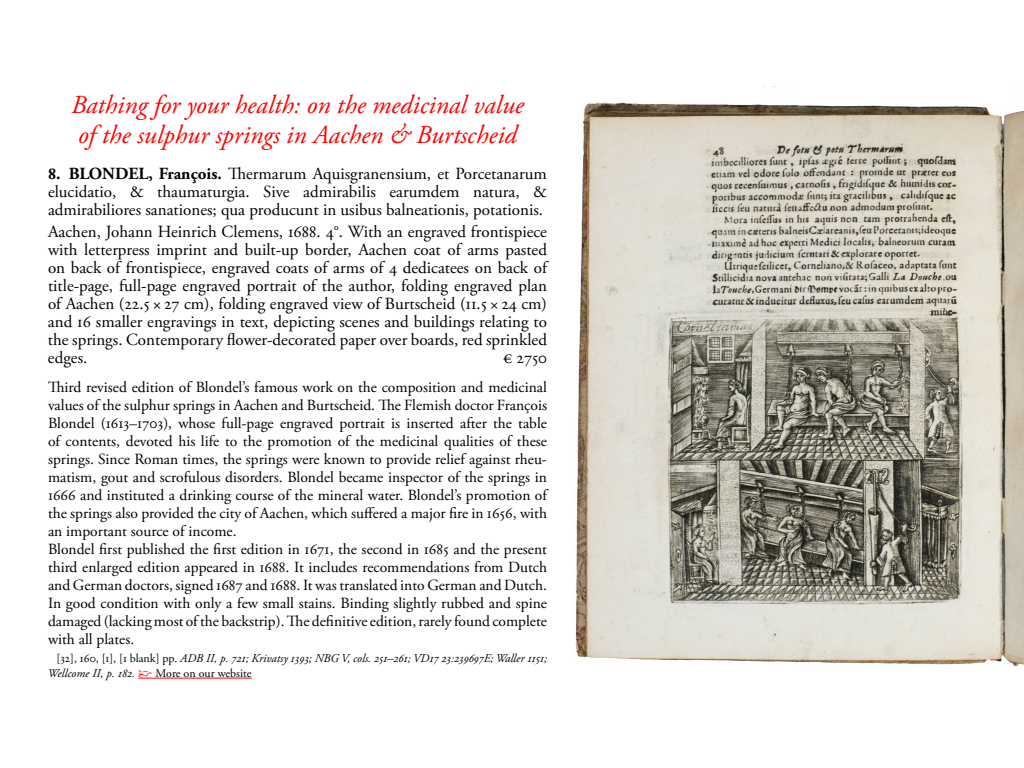
<style>
.page{position:relative;width:1024px;height:768px;background:#fff}
.page>*{position:absolute;margin:0;border:0;box-sizing:border-box;transform-origin:0 0}
.t1{font:italic 26px/30px "Adobe Garamond Pro";color:#f00}
.t2{font:17px/18px "Adobe Garamond Pro";color:#000;text-align:justify}
.t3{font:15.5px/18px "Adobe Garamond Pro";color:#000}
.t4{font:italic 12px/15px "Adobe Garamond Pro";color:#000}
.s1{font-weight:700}
.s2{font-style:normal}
.s3{font-family:"IM FELL English PRO Roman";font-style:normal;color:#f00}
</style>
<div class="page">
<svg style="left:138px;top:678px;width:15px;height:1px"></svg>
<hr style="left:153px;top:678px;width:99px;height:1px;background:#f00">
<img style="left:575px;top:86px;width:449px;height:581px">
<h1 class="t1" style="left:71px;top:90px;width:454px">Bathing for your health: on the medicinal value of the sulphur springs in Aachen &amp; Burtscheid</h1>
<p class="t2" style="left:48px;top:165px;width:501px"><span class="s1">8. BLONDEL, François.</span> Thermarum Aquisgranensium, et Porcetanarum elucidatio, &amp; thaumaturgia. Sive admirabilis earumdem natura, &amp; admirabiliores sanationes; qua producunt in usibus balneationis, potationis.</p>
<p class="t2" style="left:48px;top:223px;width:501px">Aachen, Johann Heinrich Clemens, 1688. 4°. With an engraved frontispiece with letterpress imprint and built-up border, Aachen coat of arms pasted on back of frontispiece, engraved coats of arms of 4 dedicatees on back of title-page, full-page engraved portrait of the author, folding engraved plan of Aachen (22.5 × 27 cm), folding engraved view of Burtscheid (11.5 × 24 cm) and 16 smaller engravings in text, depicting scenes and buildings relating to the springs. Contemporary flower-decorated paper over boards, red sprinkled edges.</p>
<p class="t2" style="left:503px;top:349px;width:45px">€ 2750</p>
<p class="t3" style="left:48px;top:379px;width:501px">Third revised edition of Blondel’s famous work on the composition and medicinal values of the sulphur springs in Aachen and Burtscheid. The Flemish doctor François Blondel (1613–1703), whose full-page engraved portrait is inserted after the table of contents, devoted his life to the promotion of the medicinal qualities of these springs. Since Roman times, the springs were known to provide relief against rheu&shy;matism, gout and scrofulous disorders. Blondel became inspector of the springs in 1666 and instituted a drinking course of the mineral water. Blondel’s promotion of the springs also provided the city of Aachen, which suffered a major fire in 1656, with an important source of income.<br>Blondel first published the first edition in 1671, the second in 1685 and the present third enlarged edition appeared in 1688. It includes recommendations from Dutch and German doctors, signed 1687 and 1688. It was translated into German and Dutch.<br>In good condition with only a few small stains. Binding slightly rubbed and spine damaged (lacking most of the backstrip). The definitive edition, rarely found complete with all plates.</p>
<p class="t4" style="left:48px;top:651px;width:501px;text-indent:9px"><span class="s2">[32], 160, [1], [1 blank] pp.</span> ADB II, p. 721; Krivatsy 1393; NBG V, cols. 251–261; VD17 23:239697E; Waller 1151;<br>Wellcome II, p. 182. <span class="s3">☞</span> <span class="s2">More on our website</span></p>
</div>
